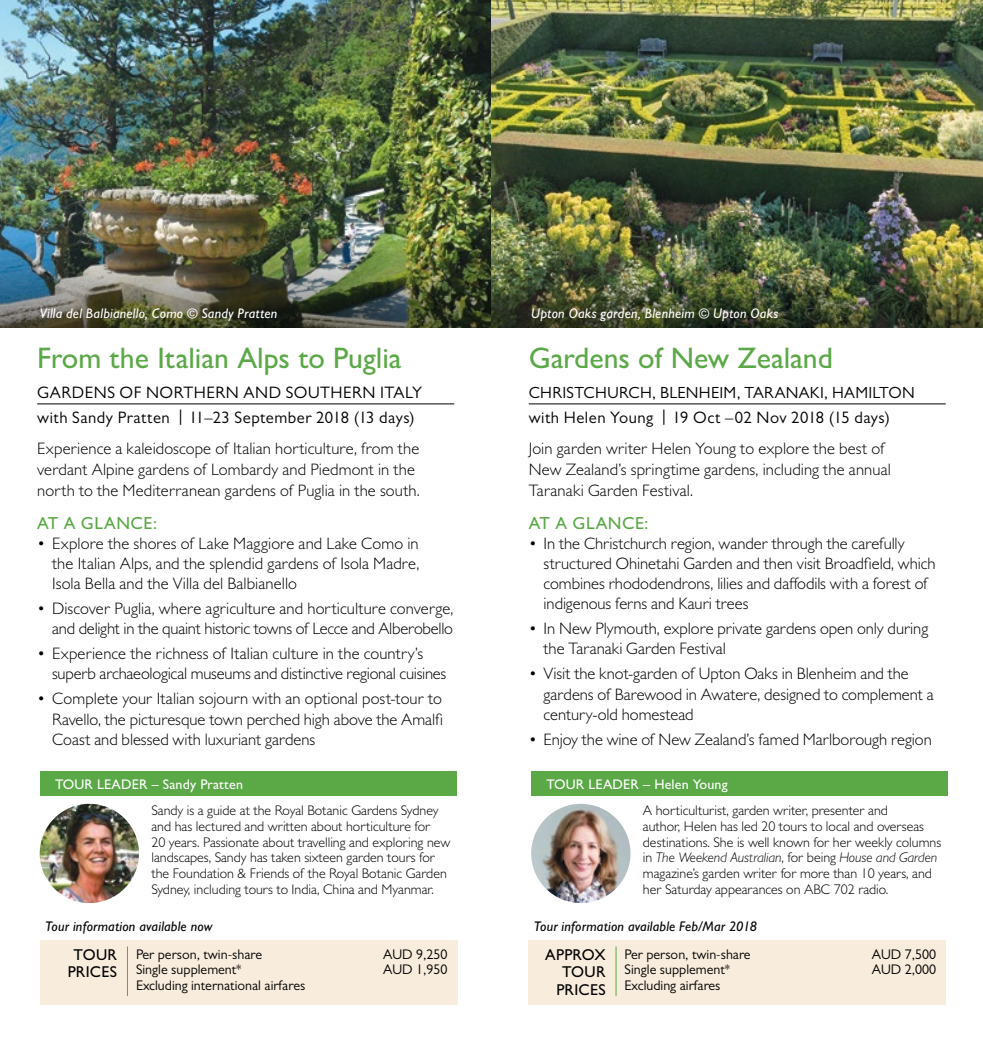
<style>
.page{position:relative;width:983px;height:1042px;background:#fff}
.page>*{position:absolute;margin:0;border:0;box-sizing:border-box;transform-origin:0 0}
.t1{font:500 29.75px "Gill Sans MT Pro";color:#5aa846}
.t2{font:500 17.5px "Gill Sans MT Pro";letter-spacing:.03em;color:#5aa846}
.t3{font:300 16.62px/20.1px "Gill Sans MT Pro";color:#000}
.t4{font:16.62px/24.8px "Gill Sans MT Pro";letter-spacing:.03em;color:#000}
.t5{font:16.1px "Gill Sans MT Pro";letter-spacing:.015em;color:#000}
.t6{font:500 15.75px/17.5px "Gill Sans MT Pro";letter-spacing:.015em;color:#000;text-align:right}
.t7{font:300 14px/15.8px "Gill Sans MT Pro";color:#000}
.t8{font:14px "Gill Sans MT Pro";color:#000}
.t9{font:italic 500 14px "Gill Sans MT Pro";letter-spacing:.02em;color:#fff}
.t10{font:italic 500 14px "Gill Sans MT Pro";letter-spacing:.015em;color:#000}
.t11{font:500 14px "Gill Sans MT Pro";letter-spacing:.01em;color:#fff}
.s1{font-style:italic}
</style>
<div class="page">
<img style="left:0;top:0;width:491px;height:164px">
<img style="left:0;top:164px;width:491px;height:163px">
<hr style="left:37px;top:403px;width:417px;height:1px;background:#000">
<img style="left:40px;top:804px;width:99px;height:99px;border-radius:50px">
<div style="left:40px;top:771px;width:416px;height:25px;background:#5aa846"></div>
<img style="left:491px;top:0;width:491px;height:236px">
<img style="left:491px;top:236px;width:491px;height:91px">
<div style="left:528px;top:940px;width:417px;height:65px;background:#f8ecdd"></div>
<hr style="left:615px;top:946px;width:1px;height:50px;background:#5aa846">
<img style="left:531px;top:804px;width:99px;height:99px;border-radius:50px">
<div style="left:531px;top:771px;width:416px;height:25px;background:#5aa846"></div>
<hr style="left:528px;top:403px;width:417px;height:1px;background:#000">
<div style="left:40px;top:940px;width:417px;height:65px;background:#f8ecdd"></div>
<hr style="left:127px;top:946px;width:1px;height:50px;background:#5aa846">
<p class="t9" style="left:40px;top:304px;width:239px">Villa del Balbianello, Como © Sandy Pratten</p>
<h1 class="t1" style="left:37px;top:340px;width:366px">From the Italian Alps to Puglia</h1>
<p class="t4" style="left:37px;top:379px;width:386px">GARDENS OF NORTHERN AND SOUTHERN ITALY with Sandy Pratten | 11–23 September 2018 (13 days)</p>
<p class="t3" style="left:37px;top:437px;width:384px;line-height:21px">Experience a kaleidoscope of Italian horticulture, from the verdant Alpine gardens of Lombardy and Piedmont in the north to the Mediterranean gardens of Puglia in the south.</p>
<p class="t2" style="left:37px;top:512px;width:121px">AT A GLANCE:</p>
<p class="t3" style="left:52px;top:533px;width:368px;text-align:justify;text-indent:-15px">• Explore the shores of Lake Maggiore and Lake Como in the Italian Alps, and the splendid gardens of Isola Madre, Isola Bella and the Villa del Balbianello</p>
<p class="t3" style="left:37px;top:598px;width:417px;text-align:right">• Discover Puglia, where agriculture and horticulture converge, and delight in the quaint historic towns of Lecce and Alberobello</p>
<p class="t3" style="left:52px;top:643px;width:396px;text-indent:-15px">• Experience the richness of Italian culture in the country’s superb archaeological museums and distinctive regional cuisines</p>
<p class="t3" style="left:52px;top:688px;width:392px;text-align:justify;text-indent:-15px">• Complete your Italian sojourn with an optional post-tour to Ravello, the picturesque town perched high above the Amalfi Coast and blessed with luxuriant gardens</p>
<p class="t11" style="left:55px;top:776px;width:189px">TOUR LEADER – Sandy Pratten</p>
<p class="t7" style="left:151px;top:802px;width:300px">Sandy is a guide at the Royal Botanic Gardens Sydney and has lectured and written about horticulture for<br>20 years. Passionate about travelling and exploring new landscapes, Sandy has taken sixteen garden tours for the Foundation &amp; Friends of the Royal Botanic Garden Sydney, including tours to India, China and Myanmar.</p>
<p class="t10" style="left:45px;top:918px;width:169px">Tour information available now</p>
<p class="t6" style="left:68px;top:945px;width:51px;text-align:center">TOUR<br>PRICES</p>
<p class="t8" style="left:136px;top:945px;width:127px">Per person, twin-share</p>
<p class="t8" style="left:383px;top:945px;width:66px">AUD 9,250</p>
<p class="t8" style="left:136px;top:961px;width:107px">Single supplement*</p>
<p class="t8" style="left:383px;top:961px;width:66px">AUD 1,950</p>
<p class="t8" style="left:136px;top:977px;width:171px">Excluding international airfares</p>
<p class="t9" style="left:531px;top:304px;width:249px">Upton Oaks garden, Blenheim © Upton Oaks</p>
<h1 class="t1" style="left:528px;top:340px;width:306px">Gardens of New Zealand</h1>
<p class="t5" style="left:528px;top:383px;width:387px">CHRISTCHURCH, BLENHEIM, TARANAKI, HAMILTON</p>
<p class="t4" style="left:528px;top:404px;width:362px">with Helen Young | 19 Oct –02 Nov 2018 (15 days)</p>
<p class="t3" style="left:528px;top:437px;width:363px;line-height:21px">Join garden writer Helen Young to explore the best of<br>New Zealand’s springtime gardens, including the annual<br>Taranaki Garden Festival.</p>
<p class="t2" style="left:528px;top:512px;width:121px">AT A GLANCE:</p>
<p class="t3" style="left:543px;top:533px;width:393px;text-indent:-15px">• In the Christchurch region, wander through the carefully structured Ohinetahi Garden and then visit Broadfield, which combines rhododendrons, lilies and daffodils with a forest of indigenous ferns and Kauri trees</p>
<p class="t3" style="left:543px;top:618px;width:386px;text-indent:-15px">• In New Plymouth, explore private gardens open only during the Taranaki Garden Festival</p>
<p class="t3" style="left:543px;top:663px;width:391px;text-indent:-15px">• Visit the knot-garden of Upton Oaks in Blenheim and the gardens of Barewood in Awatere, designed to complement a century-old homestead</p>
<p class="t3" style="left:528px;top:729px;width:404px">• Enjoy the wine of New Zealand’s famed Marlborough region</p>
<p class="t11" style="left:546px;top:776px;width:182px">TOUR LEADER – Helen Young</p>
<p class="t7" style="left:642px;top:802px;width:300px">A horticulturist, garden writer, presenter and<br>author, Helen has led 20 tours to local and overseas destinations. She is well known for her weekly columns in <span class="s1">The Weekend Australian</span>, for being <span class="s1">House and Garden </span>magazine’s garden writer for more than 10 years, and her Saturday appearances on ABC 702 radio.</p>
<p class="t10" style="left:533px;top:918px;width:225px">Tour information available Feb/Mar 2018</p>
<p class="t6" style="left:545px;top:945px;width:62px">APPROX<br>TOUR<br>PRICES</p>
<p class="t8" style="left:624px;top:945px;width:127px">Per person, twin-share</p>
<p class="t8" style="left:871px;top:945px;width:66px">AUD 7,500</p>
<p class="t8" style="left:624px;top:961px;width:107px">Single supplement*</p>
<p class="t8" style="left:871px;top:961px;width:66px">AUD 2,000</p>
<p class="t8" style="left:624px;top:977px;width:97px">Excluding airfares</p>
</div>
